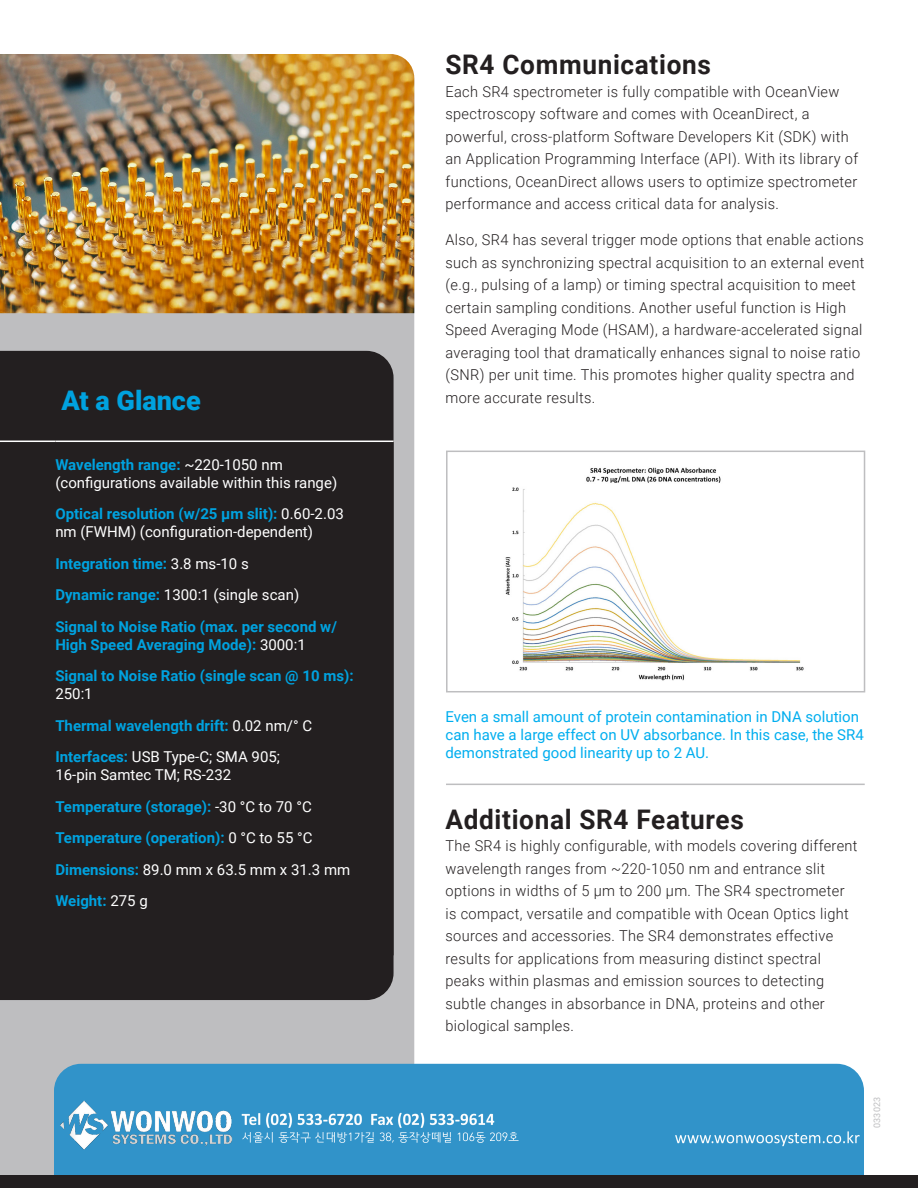
<style>
.page{position:relative;width:918px;height:1188px;background:#fff}
.page>*{position:absolute;margin:0;border:0;box-sizing:border-box;transform-origin:0 0}
.t1{font:700 27px "Roboto";letter-spacing:.025em;color:#231f20}
.t2{font:900 27px "Roboto";color:#00a2df}
.t3{font:300 15px/22.5px "Roboto";letter-spacing:.025em;color:#231f20}
.t4{font:15px/18px "Roboto";color:#fff}
.t5{font:700 15px/18px "Roboto";color:#00a2df}
.t6{font:15px/18px "Roboto";color:#00aeef}
.t7{font:9px "Roboto";color:#bebec0}
.s1{font-weight:700;color:#00a2df}
.s2{font-weight:400;color:#fff}
</style>
<div class="page">
<div style="left:0;top:313px;width:414px;height:862px;background:#bebec0"></div>
<div style="left:54px;top:1064px;width:810px;height:111px;background:#3193c9"></div>
<div style="left:0;top:1175px;width:918px;height:13px;background:#231f20"></div>
<img style="left:505px;top:467px;width:299px;height:214px">
<div style="left:446px;top:451px;width:419px;height:241px;border:2px solid #bebec0"></div>
<img style="left:0;top:54px;width:414px;height:259px">
<div style="left:0;top:351px;width:394px;height:649px;background:#231f20"></div>
<div style="left:0;top:442px;width:394px;height:513px;background:#231f20"></div>
<hr style="left:0;top:441px;width:55px;height:1px;background:#fff">
<hr style="left:55px;top:441px;width:339px;height:1px;background:#fff">
<hr style="left:446px;top:784px;width:419px;height:1px;background:#bebec0">
<img style="left:59px;top:1097px;width:803px;height:55px">
<p class="t2" style="left:61px;top:382px;width:141px">At a Glance</p>
<p class="t4" style="left:55px;top:455px;width:283px"><span class="s1">Wavelength range:</span> ~220-1050 nm (configurations available within this range)</p>
<p class="t4" style="left:55px;top:505px;width:290px"><span class="s1">Optical resolution (w/25 µm slit):</span> 0.60-2.03 nm (FWHM) (configuration-dependent)</p>
<p class="t5" style="left:55px;top:554px;width:195px">Integration time: <span class="s2">3.8 ms-10 s</span></p>
<p class="t4" style="left:55px;top:586px;width:245px"><span class="s1">Dynamic range:</span> 1300:1 (single scan)</p>
<p class="t5" style="left:55px;top:617px;width:283px">Signal to Noise Ratio (max. per second w/<br>High Speed Averaging Mode): <span class="s2">3000:1</span></p>
<p class="t5" style="left:55px;top:667px;width:300px">Signal to Noise Ratio (single scan @ 10 ms):<br><span class="s2">250:1</span></p>
<p class="t5" style="left:55px;top:716px;width:258px">Thermal wavelength drift: <span class="s2">0.02 nm/° C</span></p>
<p class="t4" style="left:55px;top:748px;width:226px"><span class="s1">Interfaces:</span> USB Type-C; SMA 905;<br>16-pin Samtec TM; RS-232</p>
<p class="t5" style="left:55px;top:797px;width:258px">Temperature (storage): <span class="s2">-30 °C to 70 °C</span></p>
<p class="t5" style="left:55px;top:829px;width:259px">Temperature (operation): <span class="s2">0 °C to 55 °C</span></p>
<p class="t4" style="left:55px;top:860px;width:296px"><span class="s1">Dimensions:</span> 89.0 mm x 63.5 mm x 31.3 mm</p>
<p class="t5" style="left:55px;top:892px;width:94px">Weight: <span class="s2">275 g</span></p>
<p class="t1" style="left:446px;top:46px;width:267px">SR4 Communications</p>
<p class="t3" style="left:446px;top:80px;width:414px">Each SR4 spectrometer is fully compatible with OceanView spectroscopy software and comes with OceanDirect, a powerful, cross-platform Software Developers Kit (SDK) with an Application Programming Interface (API). With its library of functions, OceanDirect allows users to optimize spectrometer performance and access critical data for analysis.</p>
<p class="t3" style="left:446px;top:228px;width:420px">Also, SR4 has several trigger mode options that enable actions such as synchronizing spectral acquisition to an external event (e.g., pulsing of a lamp) or timing spectral acquisition to meet certain sampling conditions. Another useful function is High Speed Averaging Mode (HSAM), a hardware-accelerated signal averaging tool that dramatically enhances signal to noise ratio (SNR) per unit time. This promotes higher quality spectra and more accurate results.</p>
<p class="t6" style="left:446px;top:707px;width:420px">Even a small amount of protein contamination in DNA solution can have a large effect on UV absorbance. In this case, the SR4 demonstrated good linearity up to 2 AU.</p>
<p class="t1" style="left:446px;top:800px;width:300px">Additional SR4 Features</p>
<p class="t3" style="left:446px;top:834px;width:414px">The SR4 is highly configurable, with models covering different wavelength ranges from ~220-1050 nm and entrance slit options in widths of 5 µm to 200 µm. The SR4 spectrometer is compact, versatile and compatible with Ocean Optics light sources and accessories. The SR4 demonstrates effective results for applications from measuring distinct spectral peaks within plasmas and emission sources to detecting subtle changes in absorbance in DNA, proteins and other biological samples.</p>
<p class="t7" style="left:871px;top:1128px;width:32px;rotate:-90deg">033023</p>
</div>
